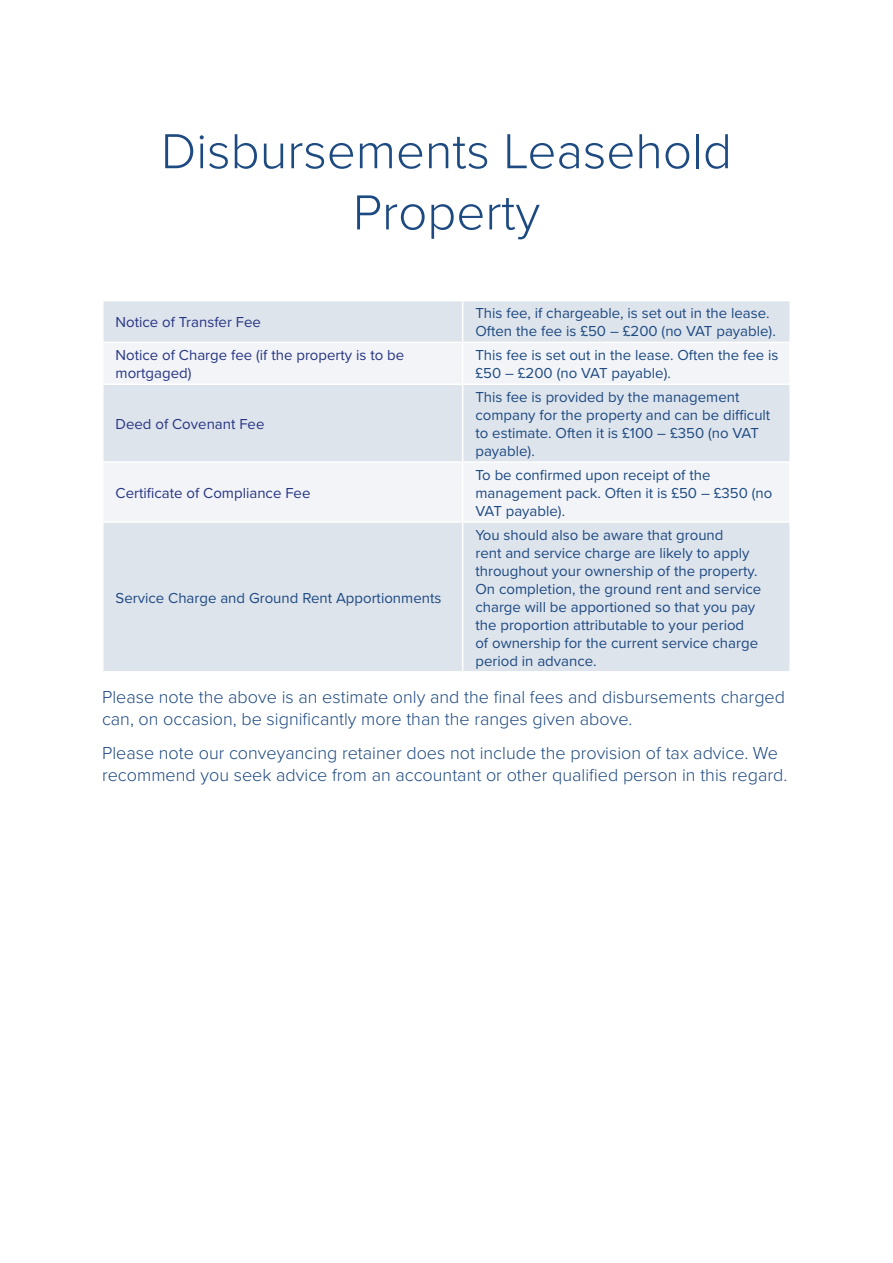
<style>
.page{position:relative;width:893px;height:1263px;background:#fff}
.page>*{position:absolute;margin:0;border:0;box-sizing:border-box;transform-origin:0 0}
.t1{font:300 51px/61.2px "Proxima Nova";color:#1e4a82;text-align:center}
.t2{font:300 18px/21.6px "Proxima Nova";color:#1e4a82}
.t3{font:15px/18px "Proxima Nova";color:#1e4a82}
.t4{font:15px/18px "Proxima Nova";color:#283583}
</style>
<div class="page">
<div style="left:104px;top:301px;width:685px;height:370px;background:#dee4ec"></div>
<svg style="left:104px;top:343px;width:685px;height:178px;fill:#f2f4f8"></svg>
<hr style="left:462px;top:301px;width:1px;height:41px;background:#fff">
<hr style="left:102px;top:342px;width:361px;height:1px;background:#fff">
<hr style="left:463px;top:342px;width:328px;height:1px;background:#fff">
<hr style="left:462px;top:343px;width:1px;height:40px;background:#fff">
<hr style="left:102px;top:383px;width:361px;height:2px;background:#fff">
<hr style="left:463px;top:383px;width:328px;height:2px;background:#fff">
<hr style="left:462px;top:385px;width:1px;height:76px;background:#fff">
<hr style="left:102px;top:461px;width:361px;height:2px;background:#fff">
<hr style="left:463px;top:461px;width:328px;height:2px;background:#fff">
<hr style="left:462px;top:463px;width:1px;height:58px;background:#fff">
<hr style="left:102px;top:521px;width:361px;height:2px;background:#fff">
<hr style="left:463px;top:521px;width:328px;height:2px;background:#fff">
<hr style="left:462px;top:523px;width:1px;height:148px;background:#fff">
<h1 class="t1" style="left:161px;top:118px;width:572px">Disbursements Leasehold<br>Property</h1>
<p class="t4" style="left:116px;top:313px;width:147px">Notice of Transfer Fee</p>
<p class="t3" style="left:475px;top:304px;width:302px">This fee, if chargeable, is set out in the lease.<br>Often the fee is £50 – £200 (no VAT payable).</p>
<p class="t4" style="left:116px;top:346px;width:290px">Notice of Charge fee (if the property is to be mortgaged)</p>
<p class="t3" style="left:475px;top:346px;width:305px">This fee is set out in the lease. Often the fee is £50 – £200 (no VAT payable).</p>
<p class="t4" style="left:116px;top:414px;width:150px">Deed of Covenant Fee</p>
<p class="t3" style="left:475px;top:387px;width:296px">This fee is provided by the management company for the property and can be difficult to estimate. Often it is £100 – £350 (no VAT payable).</p>
<p class="t4" style="left:116px;top:483px;width:196px">Certificate of Compliance Fee</p>
<p class="t3" style="left:475px;top:465px;width:298px">To be confirmed upon receipt of the management pack. Often it is £50 – £350 (no<br>VAT payable).</p>
<p class="t3" style="left:475px;top:525px;width:287px">You should also be aware that ground<br>rent and service charge are likely to apply throughout your ownership of the property.<br>On completion, the ground rent and service charge will be apportioned so that you pay the proportion attributable to your period<br>of ownership for the current service charge period in advance.</p>
<p class="t2" style="left:102px;top:685px;width:684px">Please note the above is an estimate only and the final fees and disbursements charged can, on occasion, be significantly more than the ranges given above.</p>
<p class="t2" style="left:102px;top:741px;width:687px">Please note our conveyancing retainer does not include the provision of tax advice. We recommend you seek advice from an accountant or other qualified person in this regard.</p>
<p class="t3" style="left:116px;top:588px;width:327px">Service Charge and Ground Rent Apportionments</p>
</div>
